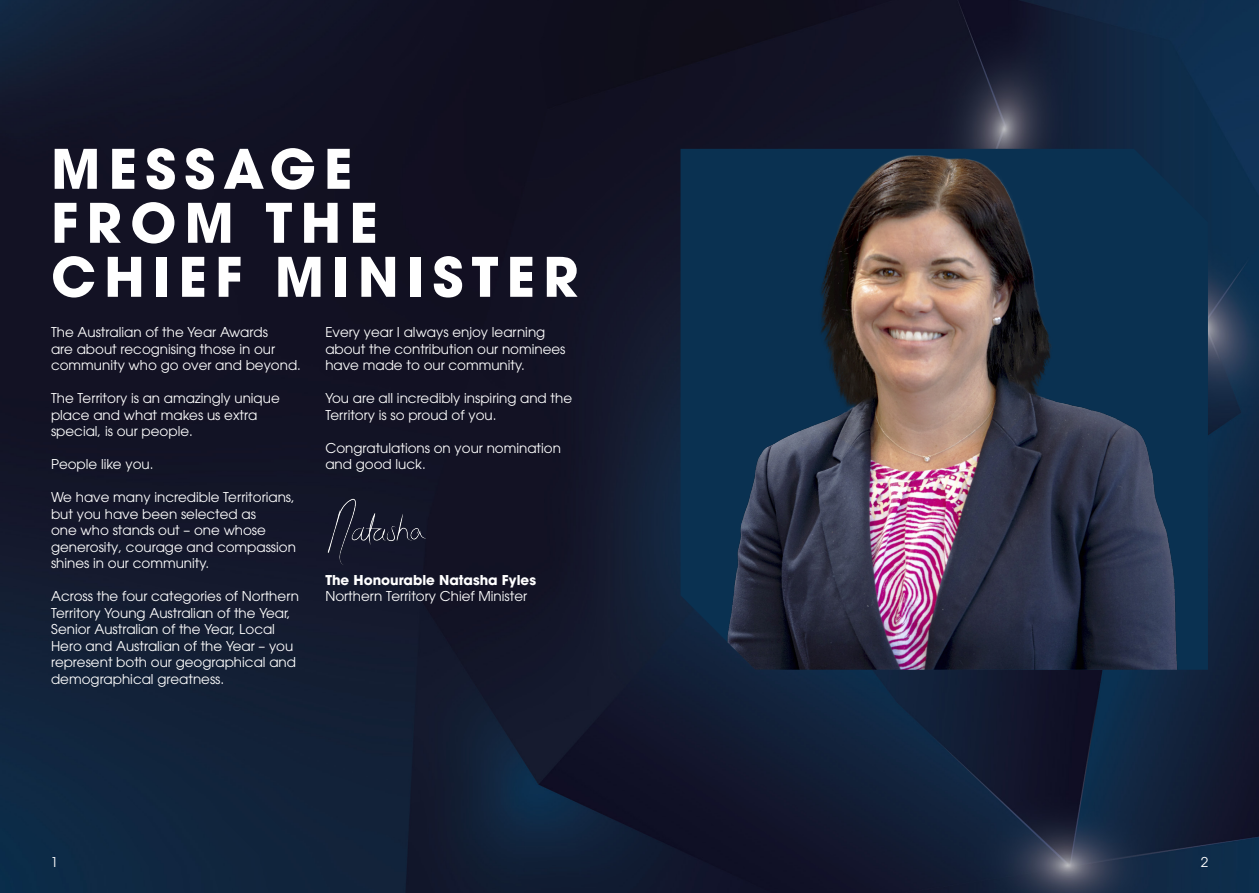
<style>
.page{position:relative;width:1259px;height:893px;background:#fff}
.page>*{position:absolute;margin:0;border:0;box-sizing:border-box;transform-origin:0 0}
.t1{font:700 54px/54px "ITC Avant Garde Pro";letter-spacing:.15em;color:#fff}
.body{font:13.5px/16.5px "ITC Avant Garde Pro";color:#fff}
.body-2{font:700 13.5px "ITC Avant Garde Pro";color:#fff}
</style>
<div class="page">
<img style="left:0;top:0;width:1259px;height:893px">
<img style="left:680px;top:149px;width:528px;height:521px">
<div style="left:325px;top:480px;width:103px;height:104px;background:#131629"></div>
<p class="t1" style="left:51px;top:141px;width:529px">MESSAGE<br>FROM THE<br>CHIEF MINISTER</p>
<p class="body" style="left:51px;top:324px;width:251px">The Australian of the Year Awards<br>are about recognising those in our community who go over and beyond.</p>
<p class="body" style="left:51px;top:390px;width:230px">The Territory is an amazingly unique place and what makes us extra special, is our people.</p>
<p class="body" style="left:51px;top:456px;width:104px">People like you.</p>
<p class="body" style="left:51px;top:489px;width:246px">We have many incredible Territorians, but you have been selected as<br>one who stands out – one whose generosity, courage and compassion shines in our community.</p>
<p class="body" style="left:51px;top:588px;width:249px">Across the four categories of Northern Territory Young Australian of the Year, Senior Australian of the Year, Local Hero and Australian of the Year – you represent both our geographical and demographical greatness.</p>
<p class="body" style="left:325px;top:324px;width:242px">Every year I always enjoy learning about the contribution our nominees have made to our community.</p>
<p class="body" style="left:325px;top:390px;width:248px">You are all incredibly inspiring and the<br>Territory is so proud of you.</p>
<p class="body" style="left:325px;top:440px;width:237px">Congratulations on your nomination and good luck.</p>
<p class="body-2" style="left:325px;top:571px;width:212px">The Honourable Natasha Fyles</p>
<p class="body" style="left:325px;top:588px;width:203px">Northern Territory Chief Minister</p>
<p class="body" style="left:51px;top:854px;width:9px">1</p>
<p class="body" style="left:1200px;top:854px;width:9px">2</p>
</div>
